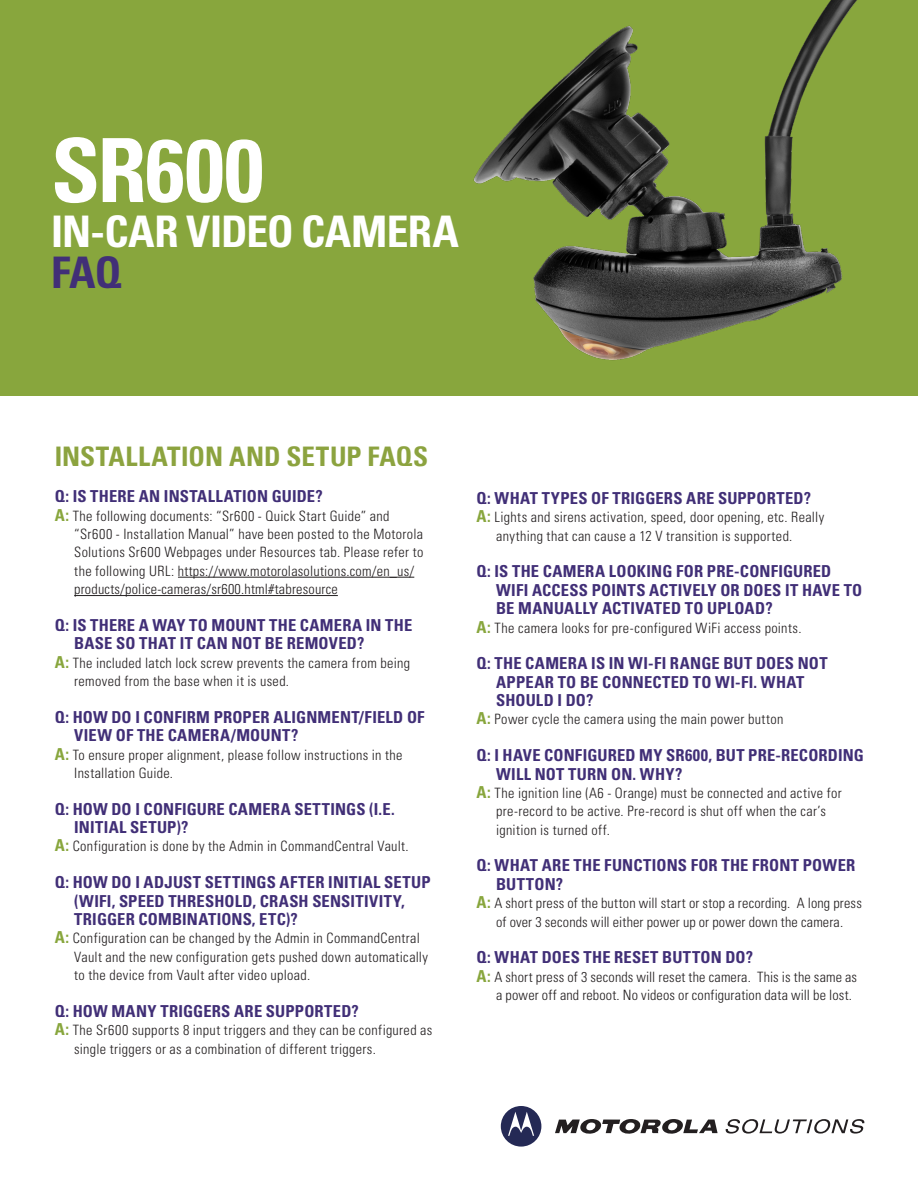
<style>
.page{position:relative;width:918px;height:1188px;background:#fff}
.page>*{position:absolute;margin:0;border:0;box-sizing:border-box;transform-origin:0 0}
.t1{font:700 condensed 88.5px "Univers";letter-spacing:-.005em;color:#fff}
.t2{font:700 condensed 43.5px "Univers";letter-spacing:-.015em;color:#fff}
.t3{font:700 condensed 43.5px "Univers";color:#412f77}
.t4{font:700 condensed 27px "Univers LT";color:#8ca33f}
.t5{font:700 condensed 16.5px/18.3px "Univers";letter-spacing:.01em;color:#412f77}
.t6{font:300 condensed 14.25px/18.3px "Univers";letter-spacing:.02em;color:#231f20}
.s1{font-weight:700;font-size:16.5px;color:#88a63d}
</style>
<div class="page">
<svg style="left:555px;top:1119px;width:163px;height:15px"></svg>
<svg style="left:501px;top:1106px;width:40px;height:41px"></svg>
<svg style="left:726px;top:1119px;width:138px;height:15px"></svg>
<hr style="left:178px;top:577px;width:236px;height:1px;background:#231f20">
<hr style="left:74px;top:595px;width:264px;height:1px;background:#231f20">
<div style="left:0;top:0;width:918px;height:395px;background:#88a63d"></div>
<img style="left:473px;top:0;width:384px;height:361px">
<p class="t1" style="left:51px;top:116px;width:214px">SR600</p>
<p class="t2" style="left:51px;top:205px;width:409px">IN-CAR VIDEO CAMERA</p>
<p class="t3" style="left:51px;top:245px;width:72px">FAQ</p>
<p class="t4" style="left:55px;top:439px;width:375px">INSTALLATION AND SETUP FAQS</p>
<p class="t5" style="left:55px;top:487px;width:269px">Q: IS THERE AN INSTALLATION GUIDE?</p>
<p class="t6" style="left:74px;top:506px;width:351px;text-indent:-20px"><span class="s1">A:</span> The following documents: “Sr600 - Quick Start Guide” and “Sr600 - Installation Manual” have been posted to the Motorola Solutions Sr600 Webpages under Resources tab. Please refer to the following URL: https://www.motorolasolutions.com/en_us/ products/police-cameras/sr600.html#tabresource</p>
<p class="t5" style="left:74px;top:616px;width:340px;text-indent:-20px">Q: IS THERE A WAY TO MOUNT THE CAMERA IN THE<br>BASE SO THAT IT CAN NOT BE REMOVED?</p>
<p class="t6" style="left:74px;top:653px;width:337px;text-indent:-20px"><span class="s1">A:</span> The included latch lock screw prevents the camera from being removed from the base when it is used.</p>
<p class="t5" style="left:74px;top:708px;width:352px;text-indent:-20px">Q: HOW DO I CONFIRM PROPER ALIGNMENT/FIELD OF<br>VIEW OF THE CAMERA/MOUNT?</p>
<p class="t6" style="left:74px;top:745px;width:330px;text-indent:-20px"><span class="s1">A:</span> To ensure proper alignment, please follow instructions in the<br>Installation Guide.</p>
<p class="t5" style="left:74px;top:800px;width:322px;text-indent:-20px">Q: HOW DO I CONFIGURE CAMERA SETTINGS (I.E.<br>INITIAL SETUP)?</p>
<p class="t6" style="left:55px;top:837px;width:356px"><span class="s1">A:</span> Configuration is done by the Admin in CommandCentral Vault.</p>
<p class="t5" style="left:74px;top:873px;width:358px;text-indent:-20px">Q: HOW DO I ADJUST SETTINGS AFTER INITIAL SETUP (WIFI, SPEED THRESHOLD, CRASH SENSITIVITY,<br>TRIGGER COMBINATIONS, ETC)?</p>
<p class="t6" style="left:74px;top:929px;width:355px;text-indent:-20px"><span class="s1">A:</span> Configuration can be changed by the Admin in CommandCentral<br>Vault and the new configuration gets pushed down automatically to the device from Vault after video upload.</p>
<p class="t5" style="left:55px;top:1002px;width:306px">Q: HOW MANY TRIGGERS ARE SUPPORTED?</p>
<p class="t6" style="left:74px;top:1021px;width:360px;text-indent:-20px"><span class="s1">A:</span> The Sr600 supports 8 input triggers and they can be configured as single triggers or as a combination of different triggers.</p>
<p class="t5" style="left:477px;top:489px;width:336px">Q: WHAT TYPES OF TRIGGERS ARE SUPPORTED?</p>
<p class="t6" style="left:496px;top:508px;width:330px;text-indent:-20px"><span class="s1">A:</span> Lights and sirens activation, speed, door opening, etc. Really anything that can cause a 12 V transition is supported.</p>
<p class="t5" style="left:496px;top:562px;width:368px;text-indent:-20px">Q: IS THE CAMERA LOOKING FOR PRE-CONFIGURED<br>WIFI ACCESS POINTS ACTIVELY OR DOES IT HAVE TO<br>BE MANUALLY ACTIVATED TO UPLOAD?</p>
<p class="t6" style="left:477px;top:618px;width:326px"><span class="s1">A:</span> The camera looks for pre-configured WiFi access points.</p>
<p class="t5" style="left:496px;top:654px;width:333px;text-indent:-20px">Q: THE CAMERA IS IN WI-FI RANGE BUT DOES NOT<br>APPEAR TO BE CONNECTED TO WI-FI. WHAT<br>SHOULD I DO?</p>
<p class="t6" style="left:477px;top:710px;width:308px"><span class="s1">A:</span> Power cycle the camera using the main power button</p>
<p class="t5" style="left:496px;top:746px;width:369px;text-indent:-20px">Q: I HAVE CONFIGURED MY SR600, BUT PRE-RECORDING<br>WILL NOT TURN ON. WHY?</p>
<p class="t6" style="left:496px;top:784px;width:347px;text-indent:-20px"><span class="s1">A:</span> The ignition line (A6 - Orange) must be connected and active for pre-record to be active. Pre-record is shut off when the car’s ignition is turned off.</p>
<p class="t5" style="left:496px;top:856px;width:361px;text-indent:-20px">Q: WHAT ARE THE FUNCTIONS FOR THE FRONT POWER<br>BUTTON?</p>
<p class="t6" style="left:477px;top:894px;width:387px;text-align:center"><span class="s1">A:</span> A short press of the button will start or stop a recording. A long press of over 3 seconds will either power up or power down the camera.</p>
<p class="t5" style="left:477px;top:948px;width:278px">Q: WHAT DOES THE RESET BUTTON DO?</p>
<p class="t6" style="left:496px;top:968px;width:363px;text-indent:-20px"><span class="s1">A:</span> A short press of 3 seconds will reset the camera. This is the same as a power off and reboot. No videos or configuration data will be lost.</p>
</div>
